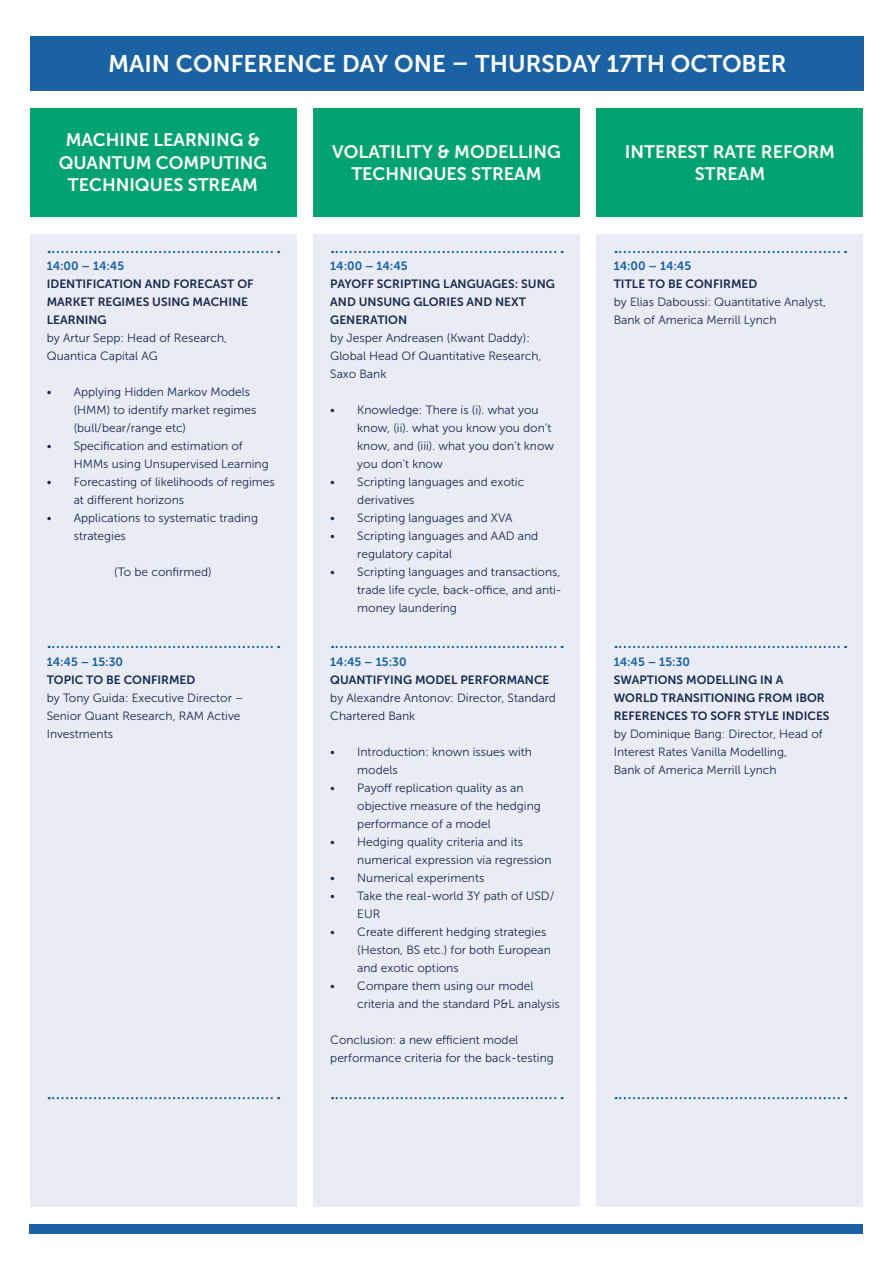
<style>
.page{position:relative;width:893px;height:1263px;background:#fff}
.page>*{position:absolute;margin:0;border:0;box-sizing:border-box;transform-origin:0 0}
.t1{font:24px "Museo Sans 700";color:#fff}
.t2{font:18px/22.5px "Museo Sans 700";color:#fff;text-align:center}
.t3{font:12px/18px "Museo Sans 300";color:#17294e}
.t4{font:12px/18px "Museo Sans 700";color:#17294e}
.t5{font:12px "Museo Sans 700";color:#1a62a3}
</style>
<div class="page">
<div style="left:313px;top:234px;width:267px;height:972px;background:#e9ecf5"></div>
<div style="left:597px;top:234px;width:266px;height:972px;background:#e9ecf5"></div>
<div style="left:31px;top:36px;width:833px;height:54px;background:#1a62a3"></div>
<div style="left:30px;top:234px;width:266px;height:972px;background:#e9ecf5"></div>
<div style="left:30px;top:108px;width:266px;height:108px;background:#00a370"></div>
<div style="left:597px;top:108px;width:266px;height:108px;background:#00a370"></div>
<div style="left:313px;top:108px;width:267px;height:108px;background:#00a370"></div>
<svg style="left:49px;top:251px;width:230px;height:2px"></svg>
<svg style="left:49px;top:646px;width:230px;height:2px"></svg>
<svg style="left:49px;top:1097px;width:230px;height:2px"></svg>
<svg style="left:332px;top:251px;width:231px;height:2px"></svg>
<svg style="left:332px;top:646px;width:231px;height:2px"></svg>
<svg style="left:332px;top:1097px;width:231px;height:2px"></svg>
<svg style="left:616px;top:251px;width:230px;height:2px"></svg>
<svg style="left:616px;top:646px;width:230px;height:2px"></svg>
<svg style="left:616px;top:1097px;width:230px;height:2px"></svg>
<div style="left:30px;top:1224px;width:833px;height:9px;background:#1a62a3"></div>
<p class="t1" style="left:108px;top:50px;width:680px">MAIN CONFERENCE DAY ONE – THURSDAY 17TH OCTOBER</p>
<p class="t2" style="left:59px;top:129px;width:210px">MACHINE LEARNING &amp;<br>QUANTUM COMPUTING<br>TECHNIQUES STREAM</p>
<p class="t2" style="left:625px;top:140px;width:212px">INTEREST RATE REFORM<br>STREAM</p>
<p class="t2" style="left:332px;top:140px;width:230px">VOLATILITY &amp; MODELLING<br>TECHNIQUES STREAM</p>
<p class="t5" style="left:47px;top:259px;width:79px">14:00 – 14:45</p>
<p class="t4" style="left:47px;top:275px;width:208px">IDENTIFICATION AND FORECAST OF<br>MARKET REGIMES USING MACHINE<br>LEARNING</p>
<p class="t3" style="left:47px;top:329px;width:182px">by Artur Sepp: Head of Research,<br>Quantica Capital AG</p>
<p class="t3" style="left:74px;top:383px;width:184px;text-indent:-27px">• Applying Hidden Markov Models (HMM) to identify market regimes (bull/bear/range etc)</p>
<p class="t3" style="left:74px;top:437px;width:196px;text-indent:-27px">• Specification and estimation of<br>HMMs using Unsupervised Learning</p>
<p class="t3" style="left:74px;top:473px;width:202px;text-indent:-27px">• Forecasting of likelihoods of regimes at different horizons</p>
<p class="t3" style="left:74px;top:509px;width:186px;text-indent:-27px">• Applications to systematic trading strategies</p>
<p class="t3" style="left:114px;top:563px;width:99px">(To be confirmed)</p>
<p class="t5" style="left:47px;top:655px;width:78px">14:45 – 15:30</p>
<p class="t4" style="left:47px;top:671px;width:150px">TOPIC TO BE CONFIRMED</p>
<p class="t3" style="left:47px;top:689px;width:198px">by Tony Guida: Executive Director –<br>Senior Quant Research, RAM Active<br>Investments</p>
<p class="t5" style="left:330px;top:259px;width:79px">14:00 – 14:45</p>
<p class="t4" style="left:330px;top:275px;width:226px">PAYOFF SCRIPTING LANGUAGES: SUNG<br>AND UNSUNG GLORIES AND NEXT<br>GENERATION</p>
<p class="t3" style="left:330px;top:329px;width:213px">by Jesper Andreasen (Kwant Daddy):<br>Global Head Of Quantitative Research,<br>Saxo Bank</p>
<p class="t3" style="left:357px;top:401px;width:198px;text-indent:-27px">• Knowledge: There is (i). what you know, (ii). what you know you don’t know, and (iii). what you don’t know you don’t know</p>
<p class="t3" style="left:357px;top:473px;width:169px;text-indent:-27px">• Scripting languages and exotic derivatives</p>
<p class="t3" style="left:330px;top:509px;width:184px">• Scripting languages and XVA</p>
<p class="t3" style="left:357px;top:527px;width:183px;text-indent:-27px">• Scripting languages and AAD and regulatory capital</p>
<p class="t3" style="left:357px;top:563px;width:206px;text-align:justify;text-indent:-27px">• Scripting languages and transactions, trade life cycle, back-office, and anti&shy;money laundering</p>
<p class="t5" style="left:330px;top:655px;width:78px">14:45 – 15:30</p>
<p class="t4" style="left:330px;top:671px;width:221px">QUANTIFYING MODEL PERFORMANCE</p>
<p class="t3" style="left:330px;top:689px;width:227px">by Alexandre Antonov: Director, Standard<br>Chartered Bank</p>
<p class="t3" style="left:357px;top:743px;width:176px;text-indent:-27px">• Introduction: known issues with models</p>
<p class="t3" style="left:357px;top:779px;width:185px;text-indent:-27px">• Payoff replication quality as an objective measure of the hedging performance of a model</p>
<p class="t3" style="left:357px;top:833px;width:196px;text-indent:-27px">• Hedging quality criteria and its numerical expression via regression</p>
<p class="t3" style="left:330px;top:869px;width:156px">• Numerical experiments</p>
<p class="t3" style="left:357px;top:887px;width:199px;text-indent:-27px">• Take the real-world 3Y path of USD/<br>EUR</p>
<p class="t3" style="left:357px;top:923px;width:195px;text-indent:-27px">• Create different hedging strategies (Heston, BS etc.) for both European and exotic options</p>
<p class="t3" style="left:357px;top:977px;width:204px;text-indent:-27px">• Compare them using our model criteria and the standard P&amp;L analysis</p>
<p class="t3" style="left:330px;top:1031px;width:225px">Conclusion: a new efficient model performance criteria for the back-testing</p>
<p class="t5" style="left:614px;top:259px;width:79px">14:00 – 14:45</p>
<p class="t4" style="left:614px;top:275px;width:145px">TITLE TO BE CONFIRMED</p>
<p class="t3" style="left:614px;top:293px;width:214px">by Elias Daboussi: Quantitative Analyst,<br>Bank of America Merrill Lynch</p>
<p class="t5" style="left:614px;top:655px;width:78px">14:45 – 15:30</p>
<p class="t4" style="left:614px;top:671px;width:217px">SWAPTIONS MODELLING IN A<br>WORLD TRANSITIONING FROM IBOR<br>REFERENCES TO SOFR STYLE INDICES</p>
<p class="t3" style="left:614px;top:725px;width:210px">by Dominique Bang: Director, Head of<br>Interest Rates Vanilla Modelling,</p>
<p class="t3" style="left:614px;top:761px;width:164px">Bank of America Merrill Lynch</p>
</div>
